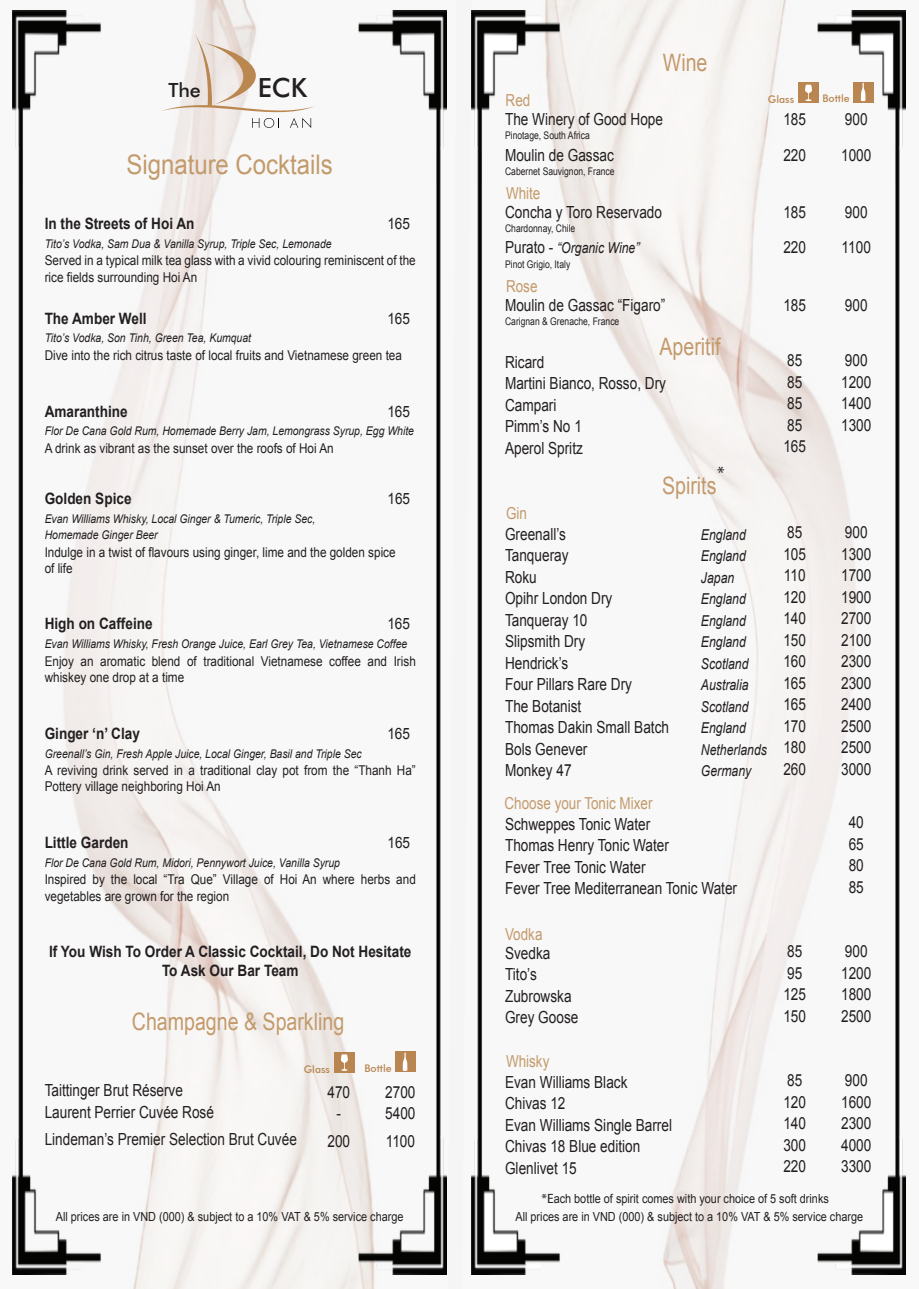
<style>
.page{position:relative;width:919px;height:1289px;background:#fff}
.page>*{position:absolute;margin:0;border:0;box-sizing:border-box;transform-origin:0 0}
.t1{font:27px "Arial";color:#c39a6b;scale:.89 1}
.t2{font:500 26.55px "Futura BT";color:#231f20}
.t3{font:24px "Arial";color:#c39a6b;scale:.82 1}
.t4{font:500 19.65px "Futura BT";color:#231f20}
.t5{font:18px "Myriad Pro";color:#231f20}
.t6{font:16.65px/21.5px "Arial";color:#231f20;scale:.82 1}
.t7{font:16.5px "Arial";color:#c39a6b;scale:.82 1}
.t8{font:700 15.6px/18.8px "Arial";color:#231f20;text-align:center;scale:.87 1}
.t9{font:15.6px "Arial";color:#231f20;scale:.87 1}
.t10{font:italic 15px "Arial";color:#231f20;scale:.82 1}
.t11{font:13.5px/16.2px "Arial";color:#231f20;scale:.87 1}
.t12{font:12.45px "Arial";color:#231f20;scale:.87 1}
.t13{font:italic 12px/15.9px "Arial";color:#231f20;scale:.87 1}
.t14{font:10.5px "Arial";color:#231f20;scale:.82 1}
.t15{font:500 10.5px "Futura BT";color:#b98651}
.s1{font-style:normal;font-size:16.65px}
.s2{font-family:"Myriad Pro";font-size:13.5px}
</style>
<div class="page">
<img style="left:12px;top:0;width:435px;height:1288px">
<img style="left:471px;top:0;width:435px;height:1288px">
<img style="left:471px;top:11px;width:434px;height:1263px">
<div style="left:853px;top:82px;width:20px;height:20px;background:#b98651"></div>
<svg style="left:860px;top:83px;width:5px;height:18px"></svg>
<div style="left:798px;top:83px;width:20px;height:20px;background:#b98651"></div>
<svg style="left:805px;top:85px;width:7px;height:16px"></svg>
<div style="left:395px;top:1051px;width:20px;height:20px;background:#b98651"></div>
<svg style="left:403px;top:1052px;width:4px;height:18px"></svg>
<div style="left:334px;top:1052px;width:20px;height:20px;background:#b98651"></div>
<svg style="left:341px;top:1054px;width:7px;height:16px"></svg>
<svg style="left:160px;top:33px;width:155px;height:95px"></svg>
<p class="t4" style="left:168px;top:78px;width:34px">The</p>
<h2 class="t2" style="left:258px;top:71px;width:51px">ECK</h2>
<h1 class="t1" style="left:126px;top:147px;width:233px">Signature Cocktails</h1>
<p class="t8" style="left:45px;top:214px;width:174px">In the Streets of Hoi An</p>
<p class="t9" style="left:387px;top:213px;width:28px">165</p>
<p class="t13" style="left:45px;top:235px;width:331px">Tito’s Vodka, Sam Dua &amp; Vanilla Syrup, Triple Sec, Lemonade</p>
<p class="t11" style="left:45px;top:252px;width:428px">Served in a typical milk tea glass with a vivid colouring reminiscent of the rice fields surrounding Hoi An</p>
<p class="t8" style="left:45px;top:309px;width:119px">The Amber Well</p>
<p class="t9" style="left:387px;top:308px;width:28px">165</p>
<p class="t13" style="left:45px;top:330px;width:239px">Tito’s Vodka, Son Tinh, Green Tea, Kumquat</p>
<p class="t11" style="left:45px;top:347px;width:412px">Dive into the rich citrus taste of local fruits and Vietnamese green tea</p>
<p class="t8" style="left:45px;top:402px;width:97px">Amaranthine</p>
<p class="t9" style="left:387px;top:401px;width:28px">165</p>
<p class="t13" style="left:45px;top:423px;width:426px">Flor De Cana Gold Rum, Homemade Berry Jam, Lemongrass Syrup, Egg White</p>
<p class="t11" style="left:45px;top:440px;width:334px">A drink as vibrant as the sunset over the roofs of Hoi An</p>
<p class="t8" style="left:45px;top:490px;width:101px">Golden Spice</p>
<p class="t9" style="left:387px;top:488px;width:28px">165</p>
<p class="t13" style="left:45px;top:511px;width:312px">Evan Williams Whisky, Local Ginger &amp; Tumeric, Triple Sec,<br>Homemade Ginger Beer</p>
<p class="t11" style="left:45px;top:544px;width:405px">Indulge in a twist of flavours using ginger, lime and the golden spice of life</p>
<p class="t8" style="left:45px;top:615px;width:126px">High on Caffeine</p>
<p class="t9" style="left:387px;top:613px;width:28px">165</p>
<p class="t13" style="left:45px;top:636px;width:418px">Evan Williams Whisky, Fresh Orange Juice, Earl Grey Tea, Vietnamese Coffee</p>
<p class="t11" style="left:45px;top:653px;width:428px">Enjoy an aromatic blend of traditional Vietnamese coffee and Irish whiskey one drop at a time</p>
<p class="t8" style="left:45px;top:724px;width:111px">Ginger ‘n’ Clay</p>
<p class="t9" style="left:387px;top:723px;width:28px">165</p>
<p class="t13" style="left:45px;top:745px;width:366px">Greenall’s Gin, Fresh Apple Juice, Local Ginger, Basil and Triple Sec</p>
<p class="t11" style="left:45px;top:762px;width:428px">A reviving drink served in a traditional clay pot from the “Thanh Ha”<br>Pottery village neighboring Hoi An</p>
<p class="t8" style="left:45px;top:833px;width:98px">Little Garden</p>
<p class="t9" style="left:387px;top:832px;width:28px">165</p>
<p class="t13" style="left:45px;top:854px;width:341px">Flor De Cana Gold Rum, Midori, Pennywort Juice, Vanilla Syrup</p>
<p class="t11" style="left:45px;top:871px;width:428px">Inspired by the local “Tra Que” Village of Hoi An where herbs and vegetables are grown for the region</p>
<p class="t8" style="left:49px;top:942px;width:418px">If You Wish To Order A Classic Cocktail, Do Not Hesitate<br>To Ask Our Bar Team</p>
<h3 class="t3" style="left:132px;top:1005px;width:260px">Champagne &amp; Sparkling</h3>
<p class="t6" style="left:45px;top:1079px;width:208px">Taittinger Brut Réserve<br>Laurent Perrier Cuvée Rosé</p>
<p class="t6" style="left:45px;top:1128px;width:309px">Lindeman’s Premier Selection Brut Cuvée</p>
<p class="t15" style="left:304px;top:1062px;width:28px">Glass</p>
<p class="t15" style="left:364px;top:1061px;width:29px">Bottle</p>
<p class="t6" style="left:327px;top:1081px;width:29px;text-align:center">470 -</p>
<p class="t6" style="left:327px;top:1130px;width:29px">200</p>
<p class="t6" style="left:385px;top:1081px;width:38px">2700<br>5400</p>
<p class="t6" style="left:386px;top:1130px;width:37px">1100</p>
<p class="t7" style="left:505px;top:90px;width:32px">Red</p>
<h3 class="t3" style="left:662px;top:46px;width:56px">Wine</h3>
<p class="t6" style="left:505px;top:109px;width:194px">The Winery of Good Hope</p>
<p class="t14" style="left:505px;top:129px;width:105px">Pinotage, South Africa</p>
<p class="t6" style="left:505px;top:144px;width:134px">Moulin de Gassac</p>
<p class="t14" style="left:505px;top:164px;width:135px">Cabernet Sauvignon, France</p>
<p class="t6" style="left:505px;top:201px;width:193px">Concha y Toro Reservado</p>
<p class="t14" style="left:505px;top:221px;width:87px">Chardonnay, Chile</p>
<p class="t10" style="left:505px;top:238px;width:165px"><span class="s1">Purato -</span> “Organic Wine”</p>
<p class="t14" style="left:505px;top:257px;width:81px">Pinot Grigio, Italy</p>
<p class="t6" style="left:505px;top:294px;width:197px">Moulin de Gassac “Figaro”</p>
<p class="t14" style="left:505px;top:314px;width:141px">Carignan &amp; Grenache, France</p>
<p class="t6" style="left:505px;top:351px;width:198px">Ricard<br>Martini Bianco, Rosso, Dry<br>Campari<br>Pimm’s No 1<br>Aperol Spritz</p>
<p class="t7" style="left:506px;top:182px;width:43px">White</p>
<p class="t7" style="left:506px;top:275px;width:40px">Rose</p>
<h3 class="t3" style="left:659px;top:331px;width:76px">Aperitif</h3>
<p class="t5" style="left:717px;top:462px;width:9px">*</p>
<p class="t7" style="left:506px;top:502px;width:27px">Gin</p>
<h3 class="t3" style="left:662px;top:470px;width:68px">Spirits</h3>
<p class="t15" style="left:768px;top:93px;width:28px">Glass</p>
<p class="t15" style="left:822px;top:92px;width:29px">Bottle</p>
<p class="t6" style="left:783px;top:102px;width:29px;line-height:35.5px">185<br>220</p>
<p class="t6" style="left:783px;top:194px;width:29px;line-height:35.5px">185<br>220</p>
<p class="t6" style="left:783px;top:294px;width:29px">185</p>
<p class="t6" style="left:783px;top:350px;width:29px">85<br>85<br>85<br>85<br>165</p>
<p class="t6" style="left:841px;top:102px;width:38px;line-height:35.5px">900<br>1000</p>
<p class="t6" style="left:841px;top:194px;width:37px;line-height:35.5px">900<br>1100</p>
<p class="t6" style="left:844px;top:294px;width:29px">900</p>
<p class="t6" style="left:841px;top:350px;width:38px">900<br>1200<br>1400<br>1300</p>
<p class="t6" style="left:505px;top:523px;width:76px">Greenall’s</p>
<p class="t10" style="left:701px;top:524px;width:56px">England</p>
<p class="t6" style="left:505px;top:545px;width:79px">Tanqueray</p>
<p class="t10" style="left:701px;top:546px;width:56px">England</p>
<p class="t6" style="left:505px;top:566px;width:40px">Roku</p>
<p class="t10" style="left:701px;top:567px;width:42px">Japan</p>
<p class="t6" style="left:505px;top:588px;width:132px">Opihr London Dry</p>
<p class="t10" style="left:701px;top:589px;width:56px">England</p>
<p class="t6" style="left:505px;top:609px;width:102px">Tanqueray 10</p>
<p class="t10" style="left:701px;top:610px;width:56px">England</p>
<p class="t6" style="left:505px;top:631px;width:99px">Slipsmith Dry</p>
<p class="t10" style="left:701px;top:632px;width:56px">England</p>
<p class="t6" style="left:505px;top:652px;width:79px">Hendrick’s</p>
<p class="t10" style="left:701px;top:653px;width:60px">Scotland</p>
<p class="t6" style="left:505px;top:674px;width:156px">Four Pillars Rare Dry</p>
<p class="t10" style="left:701px;top:675px;width:60px">Australia</p>
<p class="t6" style="left:505px;top:695px;width:95px">The Botanist</p>
<p class="t10" style="left:701px;top:696px;width:60px">Scotland</p>
<p class="t6" style="left:505px;top:717px;width:201px">Thomas Dakin Small Batch</p>
<p class="t10" style="left:701px;top:718px;width:56px">England</p>
<p class="t6" style="left:505px;top:738px;width:102px">Bols Genever</p>
<p class="t10" style="left:701px;top:739px;width:82px">Netherlands</p>
<p class="t6" style="left:505px;top:760px;width:83px">Monkey 47</p>
<p class="t10" style="left:701px;top:761px;width:63px">Germany</p>
<p class="t6" style="left:505px;top:813px;width:284px">Schweppes Tonic Water<br>Thomas Henry Tonic Water<br>Fever Tree Tonic Water<br>Fever Tree Mediterranean Tonic Water</p>
<p class="t7" style="left:504px;top:792px;width:182px">Choose your Tonic Mixer</p>
<p class="t6" style="left:783px;top:522px;width:29px">85<br>105<br>110<br>120<br>140<br>150<br>160<br>165<br>165<br>170<br>180<br>260</p>
<p class="t6" style="left:841px;top:522px;width:38px">900<br>1300<br>1700<br>1900<br>2700<br>2100<br>2300<br>2300<br>2400<br>2500<br>2500<br>3000</p>
<p class="t6" style="left:848px;top:811px;width:20px;text-align:justify">40<br>65<br>80<br>85</p>
<p class="t7" style="left:505px;top:923px;width:47px">Vodka</p>
<p class="t6" style="left:505px;top:942px;width:91px">Svedka<br>Tito’s<br>Zubrowska<br>Grey Goose</p>
<p class="t7" style="left:506px;top:1050px;width:54px">Whisky</p>
<p class="t6" style="left:505px;top:1071px;width:205px">Evan Williams Black<br>Chivas 12<br>Evan Williams Single Barrel<br>Chivas 18 Blue edition<br>Glenlivet 15</p>
<p class="t6" style="left:783px;top:940px;width:29px">85<br>95<br>125<br>150</p>
<p class="t6" style="left:783px;top:1069px;width:29px">85<br>120<br>140<br>300<br>220</p>
<p class="t12" style="left:541px;top:1190px;width:332px"><span class="s2">*E</span>ach bottle of spirit comes with your choice of 5 soft drinks</p>
<p class="t6" style="left:841px;top:940px;width:38px">900<br>1200<br>1800<br>2500</p>
<p class="t6" style="left:841px;top:1069px;width:38px">900<br>1600<br>2300<br>4000<br>3300</p>
<p class="t12" style="left:56px;top:1208px;width:401px">All prices are in VND (000) &amp; subject to a 10% VAT &amp; 5% service charge</p>
<p class="t12" style="left:515px;top:1208px;width:401px">All prices are in VND (000) &amp; subject to a 10% VAT &amp; 5% service charge</p>
</div>
